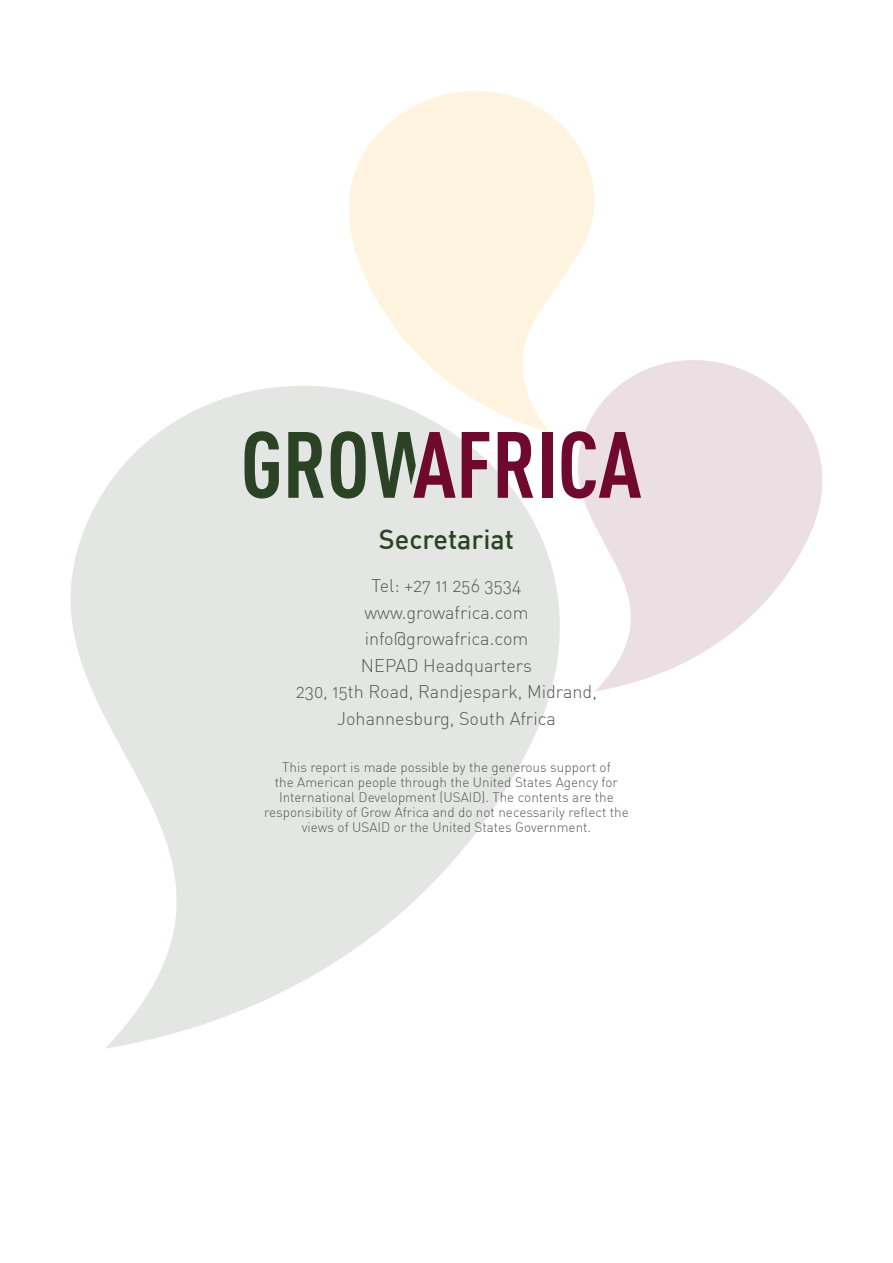
<style>
.page{position:relative;width:893px;height:1263px;background:#fff}
.page>*{position:absolute;margin:0;border:0;box-sizing:border-box;transform-origin:0 0}
.t1{font:500 27px "DIN";color:#2c4224}
.t2{font:18px/26.5px "DIN Light Alternate";color:#58595b;text-align:center}
.t3{font:13.5px/15px "DIN Light Alternate";color:#58595b;text-align:center}
</style>
<div class="page">
<svg style="left:70px;top:386px;width:481px;height:663px;fill:#e3e6e2"></svg>
<svg style="left:536px;top:360px;width:287px;height:331px;fill:#ecdfe3"></svg>
<svg style="left:334px;top:91px;width:294px;height:342px;fill:#fef4e0"></svg>
<svg style="left:462px;top:432px;width:27px;height:66px;background:#a87284"></svg>
<svg style="left:498px;top:432px;width:35px;height:66px"></svg>
<div style="left:542px;top:432px;width:10px;height:66px;background:#6f092d"></div>
<svg style="left:561px;top:431px;width:80px;height:67px;background:#b48092"></svg>
<svg style="left:244px;top:431px;width:35px;height:67px;background:#788673"></svg>
<svg style="left:288px;top:432px;width:36px;height:66px;background:#6d7c67"></svg>
<svg style="left:330px;top:431px;width:126px;height:67px;background:#918a84"></svg>
<h1 class="t1" style="left:379px;top:522px;width:137px">Secretariat</h1>
<h2 class="t2" style="left:296px;top:572px;width:302px">Tel: +27 11 256 3534 www.growafrica.com info@growafrica.com<br>NEPAD Headquarters<br>230, 15th Road, Randjespark, Midrand,<br>Johannesburg, South Africa</h2>
<p class="t3" style="left:264px;top:759px;width:366px">This report is made possible by the generous support of<br>the American people through the United States Agency for International Development (USAID). The contents are the responsibility of Grow Africa and do not necessarily reflect the views of USAID or the United States Government.</p>
</div>
